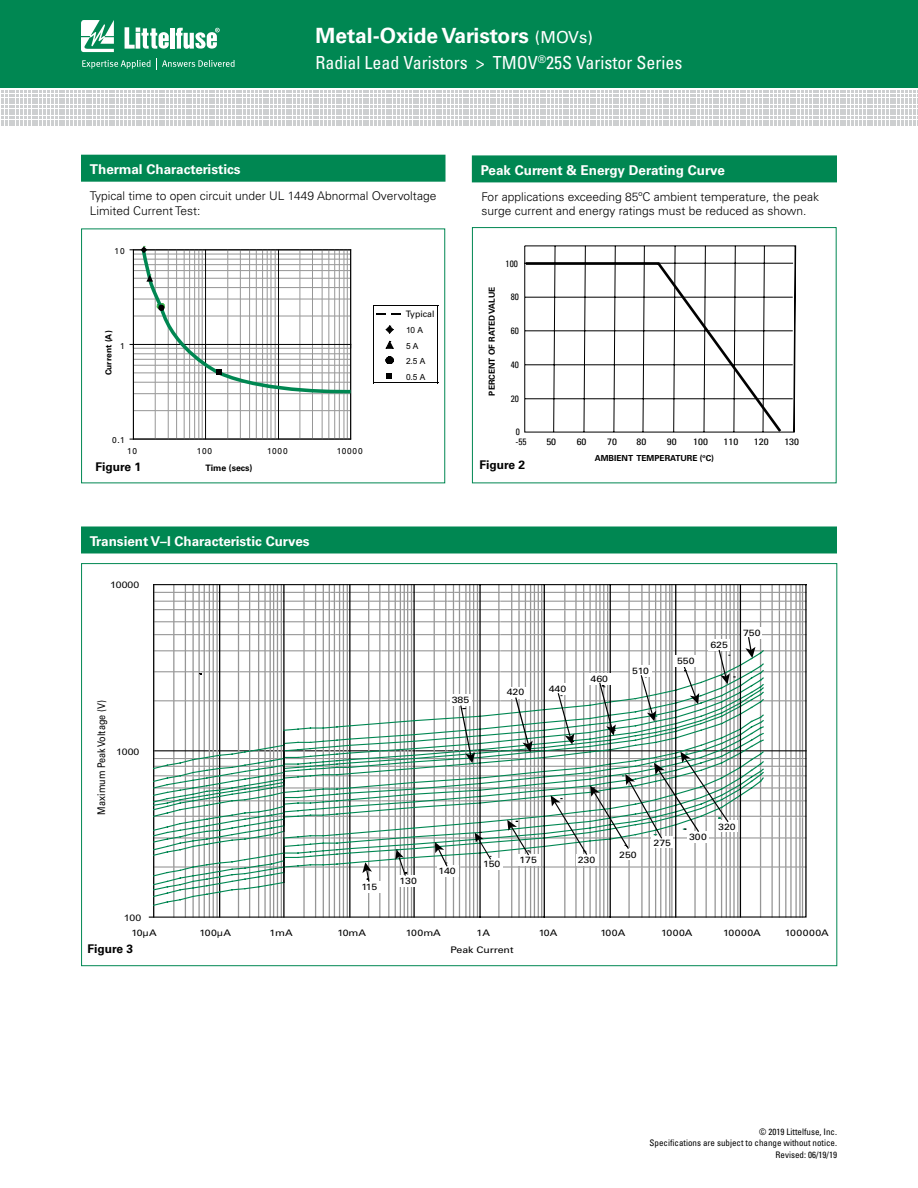
<style>
.page{position:relative;width:918px;height:1188px;background:#fff}
.page>*{position:absolute;margin:0;border:0;box-sizing:border-box;transform-origin:0 0}
.t1{font:700 21px "Univers LT Std";color:#fff}
.t2{font:condensed 18px "Univers LT Std";color:#fff}
.t3{font:700 13.5px "Univers LT Std";color:#fff}
.t4{font:300 12px/14.4px "Univers LT Std";color:#000}
.t5{font:700 12px "Univers LT Std";color:#000}
.t6{font:10.5px "Univers LT Std";color:#010101;scale:.86 1}
.t7{font:condensed 9.3px "Univers LT Std";color:#000;scale:1.2 1}
.t8{font:condensed 9.3px/9.4px "Univers LT Std";color:#000}
.t9{font:9px "Univers LT Std";color:#010101;scale:1.16 1}
.t10{font:condensed 9px/10.8px "Univers LT Std";color:#000;text-align:right}
.t11{font:9px "Arial";color:#010101;scale:1.16 1}
.t12{font:9px "Univers LT Std";letter-spacing:.04em;color:#010101;scale:1.16 1}
.t13{font:700 8.85px "Univers LT Std";color:#000}
.t14{font:8.85px "Univers LT Std";color:#000}
.t15{font:700 8.4px "Univers LT Std";color:#000}
.t16{font:8.4px "Univers LT Std";letter-spacing:.095em;color:#010101}
.t17{font:8.4px/15.6px "Arial";color:#010101}
.t18{font:700 8.4px "Univers LT Std";color:#010101}
.s1{font-weight:400;font-size:16.5px}
</style>
<div class="page">
<div style="left:0;top:0;width:918px;height:88px;background:#008752"></div>
<svg style="left:1px;top:91px;width:917px;height:35px"></svg>
<svg style="left:81px;top:20px;width:33px;height:32px"></svg>
<hr style="left:170px;top:28px;width:4px;height:21px;background:#fff">
<svg style="left:176px;top:28px;width:44px;height:21px"></svg>
<svg style="left:125px;top:27px;width:44px;height:22px"></svg>
<svg style="left:82px;top:58px;width:153px;height:11px"></svg>
<div style="left:81px;top:155px;width:365px;height:27px;background:#008752"></div>
<hr style="left:133px;top:410px;width:218px;height:1px;background:#969696">
<hr style="left:133px;top:393px;width:218px;height:1px;background:#969696">
<hr style="left:133px;top:382px;width:218px;height:1px;background:#969696">
<hr style="left:133px;top:372px;width:218px;height:1px;background:#969696">
<hr style="left:133px;top:365px;width:218px;height:1px;background:#969696">
<hr style="left:133px;top:359px;width:218px;height:1px;background:#969696">
<hr style="left:133px;top:353px;width:218px;height:1px;background:#969696">
<hr style="left:133px;top:348px;width:218px;height:1px;background:#969696">
<hr style="left:133px;top:316px;width:218px;height:1px;background:#969696">
<hr style="left:133px;top:299px;width:218px;height:1px;background:#969696">
<hr style="left:133px;top:287px;width:218px;height:1px;background:#969696">
<hr style="left:133px;top:278px;width:218px;height:1px;background:#969696">
<hr style="left:133px;top:270px;width:218px;height:1px;background:#969696">
<hr style="left:133px;top:264px;width:218px;height:1px;background:#969696">
<hr style="left:133px;top:259px;width:218px;height:1px;background:#969696">
<hr style="left:133px;top:254px;width:218px;height:1px;background:#969696">
<hr style="left:155px;top:250px;width:1px;height:189px;background:#969696">
<hr style="left:168px;top:250px;width:1px;height:189px;background:#969696">
<hr style="left:176px;top:250px;width:1px;height:189px;background:#969696">
<hr style="left:184px;top:250px;width:1px;height:189px;background:#969696">
<hr style="left:189px;top:250px;width:1px;height:189px;background:#969696">
<hr style="left:194px;top:250px;width:1px;height:189px;background:#969696">
<hr style="left:198px;top:250px;width:1px;height:189px;background:#969696">
<hr style="left:202px;top:250px;width:1px;height:189px;background:#969696">
<hr style="left:227px;top:250px;width:1px;height:189px;background:#969696">
<hr style="left:240px;top:250px;width:1px;height:189px;background:#969696">
<hr style="left:249px;top:250px;width:1px;height:189px;background:#969696">
<hr style="left:256px;top:250px;width:1px;height:189px;background:#969696">
<hr style="left:262px;top:250px;width:1px;height:189px;background:#969696">
<hr style="left:267px;top:250px;width:1px;height:189px;background:#969696">
<hr style="left:271px;top:250px;width:1px;height:189px;background:#969696">
<hr style="left:275px;top:250px;width:1px;height:189px;background:#969696">
<hr style="left:299px;top:250px;width:1px;height:189px;background:#969696">
<hr style="left:312px;top:250px;width:1px;height:189px;background:#969696">
<hr style="left:322px;top:250px;width:1px;height:189px;background:#969696">
<hr style="left:328px;top:250px;width:1px;height:189px;background:#969696">
<hr style="left:334px;top:250px;width:1px;height:189px;background:#969696">
<hr style="left:339px;top:250px;width:1px;height:189px;background:#969696">
<hr style="left:344px;top:250px;width:1px;height:189px;background:#969696">
<hr style="left:347px;top:250px;width:1px;height:189px;background:#969696">
<hr style="left:205px;top:250px;width:1px;height:189px;background:#010101">
<hr style="left:278px;top:250px;width:1px;height:189px;background:#010101">
<hr style="left:133px;top:249px;width:218px;height:1px;background:#010101">
<hr style="left:350px;top:250px;width:1px;height:189px;background:#010101">
<hr style="left:133px;top:439px;width:218px;height:1px;background:#010101">
<hr style="left:133px;top:250px;width:1px;height:189px;background:#010101">
<hr style="left:133px;top:344px;width:218px;height:1px;background:#010101">
<hr style="left:373px;top:305px;width:65px;height:1px;background:#010101">
<hr style="left:437px;top:305px;width:1px;height:78px;background:#010101">
<hr style="left:373px;top:382px;width:65px;height:1px;background:#010101">
<hr style="left:373px;top:305px;width:1px;height:78px;background:#010101">
<svg style="left:376px;top:313px;width:9px;height:2px"></svg>
<svg style="left:391px;top:313px;width:9px;height:2px"></svg>
<svg style="left:385px;top:325px;width:9px;height:9px"></svg>
<svg style="left:385px;top:340px;width:9px;height:9px"></svg>
<svg style="left:385px;top:356px;width:8px;height:8px"></svg>
<svg style="left:386px;top:373px;width:6px;height:6px"></svg>
<svg style="left:141px;top:245px;width:211px;height:150px"></svg>
<svg style="left:148px;top:584px;width:659px;height:334px"></svg>
<svg style="left:152px;top:636px;width:613px;height:271px"></svg>
<div style="left:81px;top:526px;width:756px;height:27px;background:#008752"></div>
<div style="left:472px;top:155px;width:365px;height:27px;background:#008752"></div>
<svg style="left:524px;top:245px;width:273px;height:188px"></svg>
<div style="left:472px;top:227px;width:365px;height:256px;border:1px solid #008752"></div>
<p class="t3" style="left:90px;top:161px;width:152px">Thermal Characteristics</p>
<h1 class="t1" style="left:316px;top:23px;width:279px">Metal-Oxide Varistors <span class="s1">(MOVs)</span></h1>
<h2 class="t2" style="left:316px;top:51px;width:368px">Radial Lead Varistors &gt; TMOV<sup>®</sup>25S Varistor Series</h2>
<p class="t3" style="left:481px;top:162px;width:246px">Peak Current &amp; Energy Derating Curve</p>
<p class="t4" style="left:90px;top:189px;width:348px">Typical time to open circuit under UL 1449 Abnormal Overvoltage<br>Limited Current Test:</p>
<p class="t16" style="left:115px;top:246px;width:12px">10</p>
<p class="t14" style="left:406px;top:308px;width:30px">Typical</p>
<p class="t18" style="left:103px;top:375px;width:46px;rotate:-90deg">Current (A)</p>
<p class="t17" style="left:406px;top:322px;width:21px">10 A<br>5 A<br>2.5 A<br>0.5 A</p>
<p class="t16" style="left:120px;top:341px;width:6px">1</p>
<p class="t16" style="left:112px;top:435px;width:14px">0.1</p>
<p class="t16" style="left:127px;top:446px;width:12px">10</p>
<p class="t16" style="left:197px;top:446px;width:17px">100</p>
<p class="t16" style="left:267px;top:446px;width:22px">1000</p>
<p class="t16" style="left:337px;top:446px;width:28px">10000</p>
<p class="t5" style="left:96px;top:460px;width:47px">Figure 1</p>
<p class="t13" style="left:205px;top:462px;width:49px">Time (secs)</p>
<p class="t4" style="left:481px;top:189px;width:339px">For applications exceeding 85ºC ambient temperature, the peak surge current and energy ratings must be reduced as shown.</p>
<p class="t8" style="left:506px;top:258px;width:14px">100</p>
<p class="t8" style="left:511px;top:292px;width:10px">80</p>
<p class="t8" style="left:511px;top:326px;width:10px">60</p>
<p class="t8" style="left:511px;top:360px;width:10px">40</p>
<p class="t8" style="left:511px;top:393px;width:10px">20</p>
<p class="t8" style="left:515px;top:427px;width:13px">0 -55</p>
<p class="t7" style="left:546px;top:436px;width:10px">50</p>
<p class="t7" style="left:577px;top:436px;width:10px">60</p>
<p class="t7" style="left:607px;top:436px;width:10px">70</p>
<p class="t7" style="left:636px;top:436px;width:10px">80</p>
<p class="t7" style="left:667px;top:436px;width:10px">90</p>
<p class="t7" style="left:693px;top:436px;width:14px">100</p>
<p class="t7" style="left:724px;top:436px;width:14px">110</p>
<p class="t7" style="left:754px;top:436px;width:14px">120</p>
<p class="t7" style="left:784px;top:436px;width:14px">130</p>
<p class="t15" style="left:595px;top:453px;width:121px">AMBIENT TEMPERATURE (ºC)</p>
<p class="t15" style="left:487px;top:396px;width:111px;rotate:-90deg">PERCENT OF RATED VALUE</p>
<p class="t5" style="left:479px;top:457px;width:47px">Figure 2</p>
<p class="t3" style="left:90px;top:533px;width:221px">Transient V–I Characteristic Curves</p>
<p class="t11" style="left:110px;top:579px;width:27px">10000</p>
<p class="t6" style="left:95px;top:815px;width:134px;rotate:-90deg">Maximum Peak Voltage (V)</p>
<p class="t11" style="left:116px;top:745px;width:22px">1000</p>
<p class="t11" style="left:124px;top:912px;width:17px">100</p>
<p class="t9" style="left:452px;top:694px;width:17px">385</p>
<p class="t9" style="left:507px;top:687px;width:17px">420</p>
<p class="t9" style="left:549px;top:683px;width:17px">440</p>
<p class="t9" style="left:591px;top:673px;width:17px">460</p>
<p class="t9" style="left:632px;top:665px;width:16px">510</p>
<p class="t9" style="left:677px;top:655px;width:17px">550</p>
<p class="t9" style="left:710px;top:640px;width:17px">625</p>
<p class="t9" style="left:743px;top:627px;width:17px">750</p>
<p class="t9" style="left:361px;top:882px;width:15px">115</p>
<p class="t9" style="left:400px;top:875px;width:17px">130</p>
<p class="t9" style="left:439px;top:865px;width:16px">140</p>
<p class="t9" style="left:483px;top:859px;width:17px">150</p>
<p class="t9" style="left:519px;top:855px;width:17px">175</p>
<p class="t9" style="left:578px;top:855px;width:17px">230</p>
<p class="t9" style="left:619px;top:849px;width:17px">250</p>
<p class="t9" style="left:653px;top:837px;width:17px">275</p>
<p class="t9" style="left:689px;top:832px;width:17px">300</p>
<p class="t9" style="left:718px;top:821px;width:17px">320</p>
<p class="t9" style="left:131px;top:927px;width:23px">10µA</p>
<p class="t9" style="left:200px;top:927px;width:29px">100µA</p>
<p class="t9" style="left:269px;top:927px;width:22px">1mA</p>
<p class="t9" style="left:337px;top:927px;width:26px">10mA</p>
<p class="t9" style="left:406px;top:927px;width:32px">100mA</p>
<p class="t9" style="left:477px;top:927px;width:13px">1A</p>
<p class="t9" style="left:539px;top:927px;width:18px">10A</p>
<p class="t9" style="left:600px;top:927px;width:23px">100A</p>
<p class="t9" style="left:661px;top:927px;width:28px">1000A</p>
<p class="t9" style="left:723px;top:927px;width:34px">10000A</p>
<p class="t12" style="left:785px;top:927px;width:39px">100000A</p>
<p class="t9" style="left:450px;top:944px;width:56px">Peak Current</p>
<p class="t5" style="left:87px;top:942px;width:47px">Figure 3</p>
<p class="t10" style="left:650px;top:1126px;width:189px">© 2019 Littelfuse, Inc.<br>Specifications are subject to change without notice.</p>
<p class="t10" style="left:776px;top:1149px;width:63px">Revised: 06/19/19</p>
</div>
